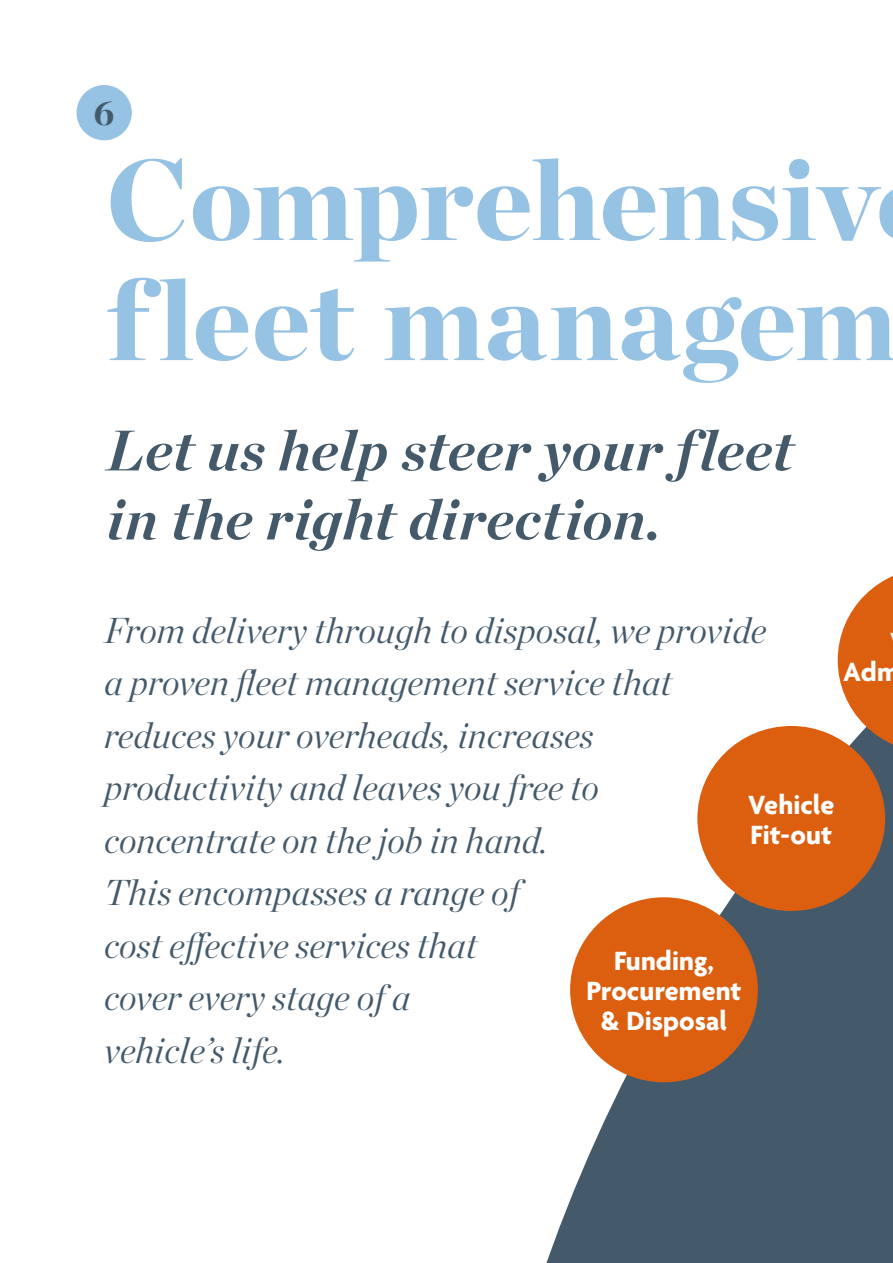
<style>
.page{position:relative;width:893px;height:1263px;background:#fff}
.page>*{position:absolute;margin:0;border:0;box-sizing:border-box;transform-origin:0 0}
.t1{font:900 114px/120px "Chronicle Display";color:#96c2e4}
.t2{font:italic 700 57px/69px "Chronicle Display";letter-spacing:.01em;color:#445a6b}
.t3{font:italic 300 36px/52.5px "Chronicle Display";color:#445a6b}
.t4{font:900 34.5px "Chronicle Display";color:#445a6b}
.t5{font:700 28.5px/30px "Agenda";color:#fff;text-align:center}
</style>
<div class="page">
<svg style="left:546px;top:654px;width:347px;height:609px;fill:#445a6b"></svg>
<div style="left:77px;top:85px;width:55px;height:55px;background:#96c2e4;border-radius:50%"></div>
<div style="left:570px;top:897px;width:188px;height:185px;background:#dc5f0f;border-radius:50%"></div>
<svg style="left:838px;top:576px;width:55px;height:177px"></svg>
<div style="left:697px;top:726px;width:188px;height:185px;background:#dc5f0f;border-radius:50%"></div>
<p class="t4" style="left:94px;top:84px;width:22px">6</p>
<h1 class="t1" style="left:106px;top:132px;width:792px">Comprehensiv fleet managem</h1>
<h2 class="t2" style="left:106px;top:411px;width:688px">Let us help steer your fleet in the right direction.</h2>
<p class="t3" style="left:104px;top:601px;width:664px">From delivery through to disposal, we provide a proven fleet management service that reduces your overheads, increases productivity and leaves you free to concentrate on the job in hand.<br>This encompasses a range of<br>cost effective services that<br>cover every stage of a<br>vehicle’s life.</p>
<p class="t5" style="left:748px;top:791px;width:88px;text-align:left">Vehicle<br>Fit-out</p>
<p class="t5" style="left:586px;top:947px;width:156px">Funding,<br>Procurement &amp; Disposal</p>
<p class="t5" style="left:843px;top:658px;width:58px">Adm</p>
</div>
